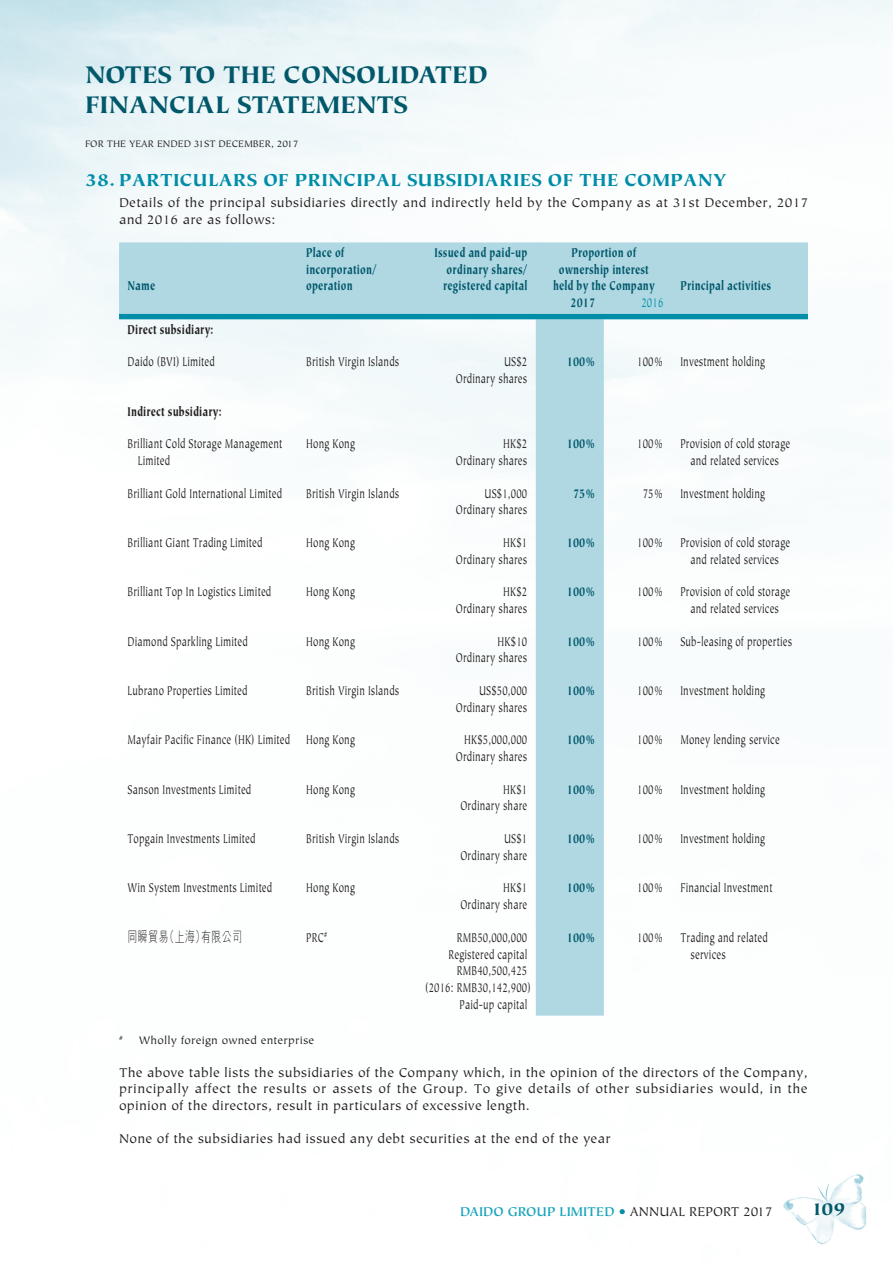
<style>
.page{position:relative;width:893px;height:1263px;background:#fff}
.page>*{position:absolute;margin:0;border:0;box-sizing:border-box;transform-origin:0 0}
.t1{font:900 27px/30px "Tiepolo Std";color:#00586a}
._01_H1{font:900 19.5px "Tiepolo Std";letter-spacing:.015em;color:#008da8}
.t2{font:900 19.5px "Tiepolo Std";color:#00586a}
._50_Table_txt{font:14.25px "Tiepolo Std";letter-spacing:.015em;color:#231f20;scale:.7 1}
._00_txt{font:14.25px/16.5px "Tiepolo Std";letter-spacing:.015em;color:#231f20}
._50_Table_txt-2{font:900 14.25px "Tiepolo Std";letter-spacing:.015em;color:#00586a;scale:.7 1}
._50_Table_txt-3{font:900 14.25px "Tiepolo Std";letter-spacing:.015em;color:#231f20;scale:.7 1}
.t3{font:700 14.25px "Tiepolo Std";color:#1aa5bc}
._50_Table_txt-4{font:300 14.25px "M Hei HK";letter-spacing:.035em;color:#231f20;scale:.7 1}
._50_Table_txt-5{font:14.25px "Tiepolo Std";color:#008da8;scale:.7 1}
._06_Notes{font:12px "Tiepolo Std";letter-spacing:.015em;color:#231f20}
.t4{font:10.5px "Tiepolo Std";color:#231f20}
._06_Notes-2{font:7.05px "Tiepolo Std";color:#231f20}
.s1{font-weight:400;color:#008da8}
.s2{font-weight:400;color:#231f20}
</style>
<div class="page">
<img style="left:784px;top:1174px;width:82px;height:71px">
<svg style="left:119px;top:242px;width:689px;height:773px"></svg>
<div style="left:119px;top:314px;width:689px;height:5px;background:#008da8"></div>
<h1 class="t1" style="left:85px;top:60px;width:404px">NOTES TO THE CONSOLIDATED<br>FINANCIAL STATEMENTS</h1>
<p class="t4" style="left:85px;top:138px;width:215px">FOR THE YEAR ENDED 31ST DECEMBER, 2017</p>
<p class="_01_H1" style="left:85px;top:169px;width:643px">38. PARTICULARS OF PRINCIPAL SUBSIDIARIES OF THE COMPANY</p>
<p class="_00_txt" style="left:119px;top:195px;width:691px">Details of the principal subsidiaries directly and indirectly held by the Company as at 31st December, 2017 and 2016 are as follows:</p>
<p class="_50_Table_txt-2" style="left:128px;top:278px;width:41px">Name</p>
<p class="_50_Table_txt-2" style="left:306px;top:244px;width:56px">Place of</p>
<p class="_50_Table_txt-2" style="left:306px;top:261px;width:102px">incorporation/</p>
<p class="_50_Table_txt-2" style="left:306px;top:278px;width:68px">operation</p>
<p class="_50_Table_txt-2" style="left:435px;top:244px;width:134px">Issued and paid-up</p>
<p class="_50_Table_txt-2" style="left:447px;top:261px;width:117px">ordinary shares/</p>
<p class="_50_Table_txt-2" style="left:443px;top:278px;width:122px">registered capital</p>
<p class="_50_Table_txt-2" style="left:571px;top:244px;width:94px">Proportion of</p>
<p class="_50_Table_txt-2" style="left:559px;top:261px;width:130px">ownership interest</p>
<p class="_50_Table_txt-2" style="left:553px;top:278px;width:147px">held by the Company</p>
<p class="_50_Table_txt-2" style="left:680px;top:278px;width:131px">Principal activities</p>
<p class="_50_Table_txt-2" style="left:570px;top:295px;width:37px">2017</p>
<p class="_50_Table_txt-5" style="left:641px;top:295px;width:33px">2016</p>
<p class="_50_Table_txt-3" style="left:128px;top:321px;width:124px">Direct subsidiary:</p>
<p class="_50_Table_txt" style="left:128px;top:354px;width:126px">Daido (BVI) Limited</p>
<p class="_50_Table_txt" style="left:306px;top:354px;width:135px">British Virgin Islands</p>
<p class="_50_Table_txt" style="left:504px;top:354px;width:35px">US$2</p>
<p class="_50_Table_txt" style="left:456px;top:371px;width:104px">Ordinary shares</p>
<p class="_50_Table_txt-2" style="left:567px;top:354px;width:42px">100%</p>
<p class="_50_Table_txt" style="left:637px;top:354px;width:39px">100%</p>
<p class="_50_Table_txt" style="left:680px;top:354px;width:123px">Investment holding</p>
<p class="_50_Table_txt-3" style="left:128px;top:403px;width:136px">Indirect subsidiary:</p>
<p class="_50_Table_txt" style="left:128px;top:436px;width:222px">Brilliant Cold Storage Management</p>
<p class="_50_Table_txt" style="left:138px;top:453px;width:48px">Limited</p>
<p class="_50_Table_txt" style="left:306px;top:436px;width:71px">Hong Kong</p>
<p class="_50_Table_txt" style="left:503px;top:436px;width:36px">HK$2</p>
<p class="_50_Table_txt" style="left:456px;top:453px;width:104px">Ordinary shares</p>
<p class="_50_Table_txt-2" style="left:567px;top:436px;width:42px">100%</p>
<p class="_50_Table_txt" style="left:637px;top:436px;width:39px">100%</p>
<p class="_50_Table_txt" style="left:680px;top:436px;width:158px">Provision of cold storage</p>
<p class="_50_Table_txt" style="left:690px;top:453px;width:128px">and related services</p>
<p class="_50_Table_txt" style="left:128px;top:485px;width:222px">Brilliant Gold International Limited</p>
<p class="_50_Table_txt" style="left:306px;top:485px;width:135px">British Virgin Islands</p>
<p class="_50_Table_txt" style="left:485px;top:485px;width:63px">US$1,000</p>
<p class="_50_Table_txt" style="left:456px;top:502px;width:104px">Ordinary shares</p>
<p class="_50_Table_txt-2" style="left:573px;top:485px;width:33px">75%</p>
<p class="_50_Table_txt" style="left:643px;top:485px;width:31px">75%</p>
<p class="_50_Table_txt" style="left:680px;top:485px;width:123px">Investment holding</p>
<p class="_50_Table_txt" style="left:128px;top:535px;width:194px">Brilliant Giant Trading Limited</p>
<p class="_50_Table_txt" style="left:306px;top:535px;width:71px">Hong Kong</p>
<p class="_50_Table_txt" style="left:503px;top:535px;width:36px">HK$1</p>
<p class="_50_Table_txt" style="left:456px;top:552px;width:104px">Ordinary shares</p>
<p class="_50_Table_txt-2" style="left:567px;top:534px;width:42px">100%</p>
<p class="_50_Table_txt" style="left:637px;top:535px;width:39px">100%</p>
<p class="_50_Table_txt" style="left:680px;top:535px;width:158px">Provision of cold storage</p>
<p class="_50_Table_txt" style="left:690px;top:552px;width:128px">and related services</p>
<p class="_50_Table_txt" style="left:128px;top:584px;width:207px">Brilliant Top In Logistics Limited</p>
<p class="_50_Table_txt" style="left:306px;top:584px;width:71px">Hong Kong</p>
<p class="_50_Table_txt" style="left:503px;top:584px;width:36px">HK$2</p>
<p class="_50_Table_txt" style="left:456px;top:601px;width:104px">Ordinary shares</p>
<p class="_50_Table_txt-2" style="left:567px;top:584px;width:42px">100%</p>
<p class="_50_Table_txt" style="left:637px;top:584px;width:39px">100%</p>
<p class="_50_Table_txt" style="left:680px;top:584px;width:158px">Provision of cold storage</p>
<p class="_50_Table_txt" style="left:690px;top:601px;width:128px">and related services</p>
<p class="_50_Table_txt" style="left:128px;top:633px;width:173px">Diamond Sparkling Limited</p>
<p class="_50_Table_txt" style="left:306px;top:633px;width:71px">Hong Kong</p>
<p class="_50_Table_txt" style="left:498px;top:633px;width:44px">HK$10</p>
<p class="_50_Table_txt" style="left:456px;top:650px;width:104px">Ordinary shares</p>
<p class="_50_Table_txt-2" style="left:567px;top:633px;width:42px">100%</p>
<p class="_50_Table_txt" style="left:637px;top:633px;width:39px">100%</p>
<p class="_50_Table_txt" style="left:680px;top:633px;width:161px">Sub-leasing of properties</p>
<p class="_50_Table_txt" style="left:128px;top:683px;width:173px">Lubrano Properties Limited</p>
<p class="_50_Table_txt" style="left:306px;top:683px;width:135px">British Virgin Islands</p>
<p class="_50_Table_txt" style="left:479px;top:683px;width:70px">US$50,000</p>
<p class="_50_Table_txt" style="left:456px;top:700px;width:104px">Ordinary shares</p>
<p class="_50_Table_txt-2" style="left:567px;top:682px;width:42px">100%</p>
<p class="_50_Table_txt" style="left:637px;top:683px;width:39px">100%</p>
<p class="_50_Table_txt" style="left:680px;top:683px;width:123px">Investment holding</p>
<p class="_50_Table_txt" style="left:128px;top:732px;width:234px">Mayfair Pacific Finance (HK) Limited</p>
<p class="_50_Table_txt" style="left:306px;top:732px;width:71px">Hong Kong</p>
<p class="_50_Table_txt" style="left:464px;top:732px;width:92px">HK$5,000,000</p>
<p class="_50_Table_txt" style="left:456px;top:749px;width:104px">Ordinary shares</p>
<p class="_50_Table_txt-2" style="left:567px;top:732px;width:42px">100%</p>
<p class="_50_Table_txt" style="left:637px;top:732px;width:39px">100%</p>
<p class="_50_Table_txt" style="left:680px;top:732px;width:144px">Money lending service</p>
<p class="_50_Table_txt" style="left:128px;top:781px;width:178px">Sanson Investments Limited</p>
<p class="_50_Table_txt" style="left:306px;top:781px;width:71px">Hong Kong</p>
<p class="_50_Table_txt" style="left:503px;top:781px;width:36px">HK$1</p>
<p class="_50_Table_txt" style="left:460px;top:798px;width:97px">Ordinary share</p>
<p class="_50_Table_txt-2" style="left:567px;top:781px;width:42px">100%</p>
<p class="_50_Table_txt" style="left:637px;top:781px;width:39px">100%</p>
<p class="_50_Table_txt" style="left:680px;top:781px;width:123px">Investment holding</p>
<p class="_50_Table_txt" style="left:128px;top:831px;width:184px">Topgain Investments Limited</p>
<p class="_50_Table_txt" style="left:306px;top:831px;width:135px">British Virgin Islands</p>
<p class="_50_Table_txt" style="left:504px;top:831px;width:35px">US$1</p>
<p class="_50_Table_txt" style="left:460px;top:848px;width:97px">Ordinary share</p>
<p class="_50_Table_txt-2" style="left:567px;top:831px;width:42px">100%</p>
<p class="_50_Table_txt" style="left:637px;top:831px;width:39px">100%</p>
<p class="_50_Table_txt" style="left:680px;top:831px;width:123px">Investment holding</p>
<p class="_50_Table_txt" style="left:128px;top:880px;width:208px">Win System Investments Limited</p>
<p class="_50_Table_txt" style="left:306px;top:880px;width:71px">Hong Kong</p>
<p class="_50_Table_txt" style="left:503px;top:880px;width:36px">HK$1</p>
<p class="_50_Table_txt" style="left:460px;top:897px;width:97px">Ordinary share</p>
<p class="_50_Table_txt-2" style="left:567px;top:880px;width:42px">100%</p>
<p class="_50_Table_txt" style="left:637px;top:880px;width:39px">100%</p>
<p class="_50_Table_txt" style="left:680px;top:880px;width:133px">Financial Investment</p>
<p class="_50_Table_txt-4" style="left:128px;top:930px;width:165px">同瞬貿易（上海）有限公司</p>
<p class="_50_Table_txt" style="left:306px;top:930px;width:31px">PRC<sup>#</sup></p>
<p class="_50_Table_txt" style="left:457px;top:930px;width:102px">RMB50,000,000</p>
<p class="_50_Table_txt" style="left:448px;top:946px;width:114px">Registered capital</p>
<p class="_50_Table_txt" style="left:457px;top:963px;width:102px">RMB40,500,425</p>
<p class="_50_Table_txt" style="left:425px;top:980px;width:152px">(2016: RMB30,142,900)</p>
<p class="_50_Table_txt" style="left:459px;top:997px;width:98px">Paid-up capital</p>
<p class="_50_Table_txt-2" style="left:567px;top:929px;width:42px">100%</p>
<p class="_50_Table_txt" style="left:637px;top:930px;width:39px">100%</p>
<p class="_50_Table_txt" style="left:680px;top:930px;width:126px">Trading and related</p>
<p class="_50_Table_txt" style="left:690px;top:946px;width:52px">services</p>
<p class="_06_Notes-2" style="left:119px;top:1034px;width:5px">#</p>
<p class="_06_Notes" style="left:139px;top:1033px;width:177px">Wholly foreign owned enterprise</p>
<p class="_00_txt" style="left:119px;top:1064px;width:690px;text-align:justify">The above table lists the subsidiaries of the Company which, in the opinion of the directors of the Company, principally affect the results or assets of the Group. To give details of other subsidiaries would, in the opinion of the directors, result in particulars of excessive length.</p>
<p class="_00_txt" style="left:119px;top:1130px;width:493px">None of the subsidiaries had issued any debt securities at the end of the year</p>
<p class="t3" style="left:460px;top:1203px;width:314px">DAIDO GROUP LIMITED <span class="s1">•</span> <span class="s2">ANNUAL REPORT 2017</span></p>
<h2 class="t2" style="left:811px;top:1198px;width:35px">109</h2>
</div>
